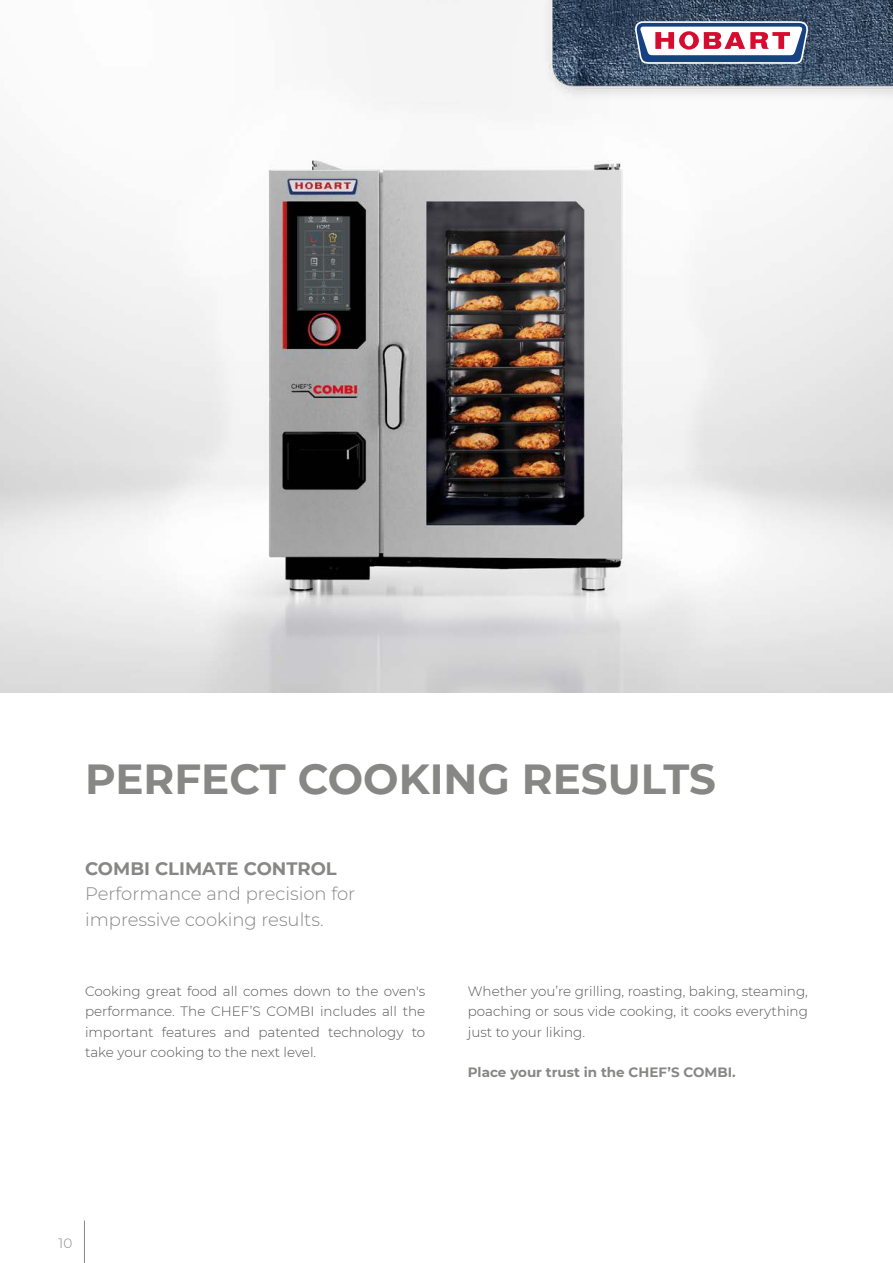
<style>
.page{position:relative;width:893px;height:1263px;background:#fff}
.page>*{position:absolute;margin:0;border:0;box-sizing:border-box;transform-origin:0 0}
.t1{font:700 42px "Montserrat";color:#878786}
.t2{font:300 18px/25.5px "Montserrat";color:#878786}
.t3{font:700 18px "Montserrat";color:#878786}
.t4{font:300 13.5px/20.2px "Montserrat";color:#565656;text-align:justify}
.t5{font:700 13.5px "Montserrat";color:#878786}
.t6{font:300 13.5px "Montserrat";color:#878786}
</style>
<div class="page">
<hr style="left:84px;top:1220px;width:1px;height:43px;background:#878786">
<img style="left:0;top:0;width:893px;height:692px">
<img style="left:470px;top:0;width:423px;height:123px">
<svg style="left:635px;top:21px;width:173px;height:43px"></svg>
<h1 class="t1" style="left:85px;top:748px;width:632px">PERFECT COOKING RESULTS</h1>
<h2 class="t3" style="left:85px;top:855px;width:253px">COMBI CLIMATE CONTROL</h2>
<h2 class="t2" style="left:85px;top:880px;width:272px">Performance and precision for impressive cooking results.</h2>
<p class="t4" style="left:85px;top:981px;width:342px">Cooking great food all comes down to the oven's performance. The CHEF’S COMBI includes all the important features and patented technology to take your cooking to the next level.</p>
<p class="t4" style="left:468px;top:981px;width:342px">Whether you’re grilling, roasting, baking, steaming, poaching or sous vide cooking, it cooks everything just to your liking.</p>
<p class="t5" style="left:468px;top:1063px;width:270px">Place your trust in the CHEF’S COMBI.</p>
<p class="t6" style="left:59px;top:1234px;width:15px">10</p>
</div>
